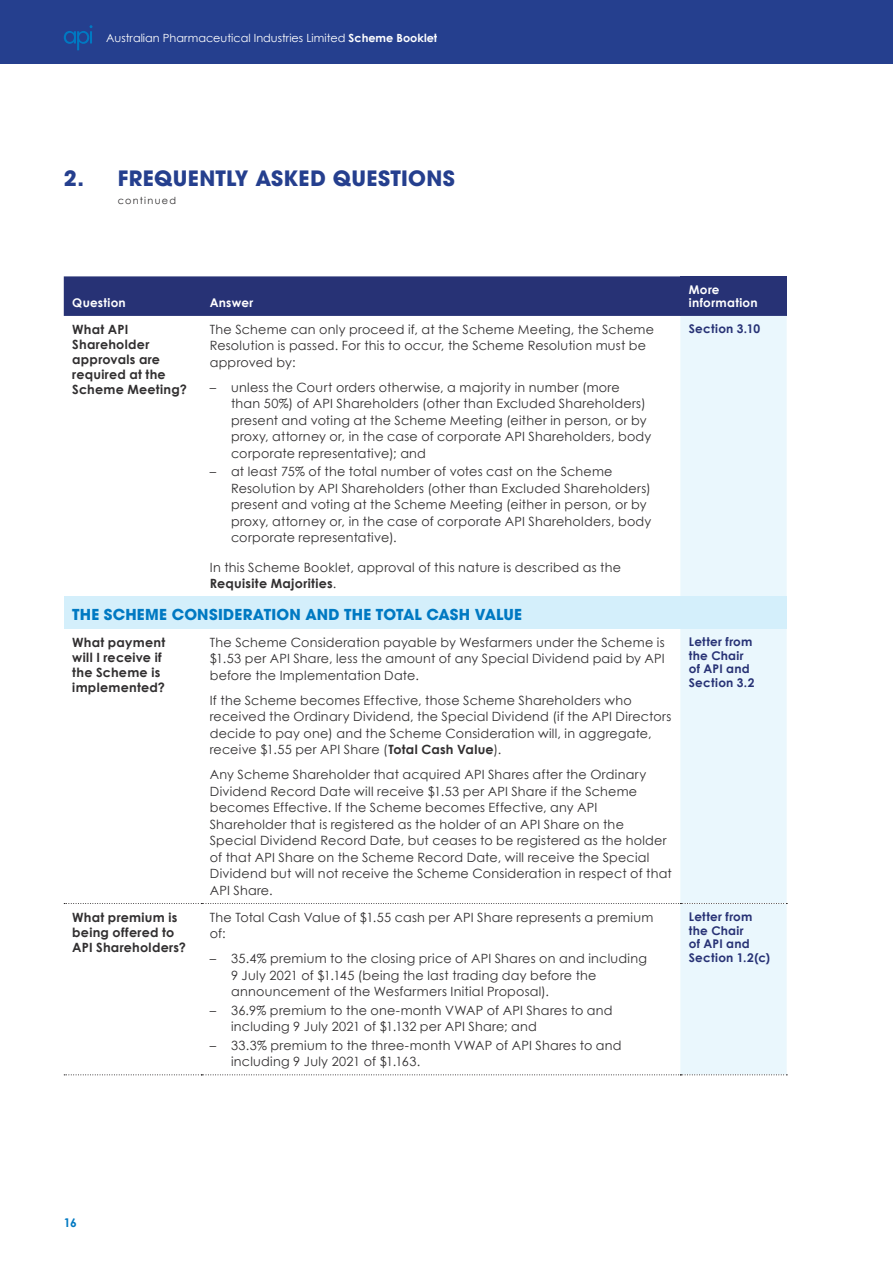
<style>
.page{position:relative;width:893px;height:1263px;background:#fff}
.page>*{position:absolute;margin:0;border:0;box-sizing:border-box;transform-origin:0 0}
.t1{font:700 21px "Avant Garde";letter-spacing:.015em;color:#253f8e}
.t2{font:700 15px "Avant Garde";letter-spacing:.01em;color:#0079c2}
.t3{font:12.75px/16.5px "Century Gothic";letter-spacing:.02em;color:#312f30}
.t4{font:700 12.75px/15px "Century Gothic";letter-spacing:.02em;color:#312f30}
.t5{font:700 12px/13.5px "Century Gothic";letter-spacing:.02em;color:#273275}
.t6{font:700 12px/13.5px "Century Gothic";letter-spacing:.025em;color:#fff}
.t7{font:700 12px "Century Gothic";color:#0079c2}
.t8{font:11.25px "Century Gothic";color:#fff}
.t9{font:9.75px "Century Gothic";letter-spacing:.125em;color:#312f30}
.s1{font-weight:700}
</style>
<div class="page">
<div style="left:0;top:0;width:893px;height:64px;background:#253f8e"></div>
<svg style="left:64px;top:25px;width:28px;height:25px"></svg>
<div style="left:64px;top:276px;width:616px;height:40px;background:#273275"></div>
<div style="left:680px;top:276px;width:107px;height:40px;background:#273275"></div>
<div style="left:680px;top:316px;width:107px;height:758px;background:#eaf7fd"></div>
<div style="left:64px;top:596px;width:723px;height:33px;background:#d4effb"></div>
<svg style="left:64px;top:903px;width:723px;height:1px"></svg>
<svg style="left:64px;top:1074px;width:723px;height:1px"></svg>
<p class="t8" style="left:106px;top:31px;width:332px">Australian Pharmaceutical Industries Limited <span class="s1">Scheme Booklet</span></p>
<h1 class="t1" style="left:64px;top:164px;width:393px">2. FREQUENTLY ASKED QUESTIONS</h1>
<p class="t9" style="left:118px;top:194px;width:60px">continued</p>
<p class="t6" style="left:72px;top:296px;width:55px">Question</p>
<p class="t6" style="left:210px;top:296px;width:45px">Answer</p>
<p class="t4" style="left:72px;top:321px;width:116px">What API<br>Shareholder approvals are required at the<br>Scheme Meeting?</p>
<p class="t3" style="left:210px;top:321px;width:446px">The Scheme can only proceed if, at the Scheme Meeting, the Scheme<br>Resolution is passed. For this to occur, the Scheme Resolution must be approved by:</p>
<p class="t3" style="left:231px;top:379px;width:422px;text-indent:-21px">– unless the Court orders otherwise, a majority in number (more than 50%) of API Shareholders (other than Excluded Shareholders) present and voting at the Scheme Meeting (either in person, or by proxy, attorney or, in the case of corporate API Shareholders, body corporate representative); and</p>
<p class="t3" style="left:231px;top:463px;width:422px;text-indent:-21px">– at least 75% of the total number of votes cast on the Scheme Resolution by API Shareholders (other than Excluded Shareholders) present and voting at the Scheme Meeting (either in person, or by proxy, attorney or, in the case of corporate API Shareholders, body corporate representative).</p>
<p class="t3" style="left:210px;top:558px;width:413px">In this Scheme Booklet, approval of this nature is described as the<br><span class="s1">Requisite Majorities</span>.</p>
<p class="t2" style="left:72px;top:605px;width:451px">THE SCHEME CONSIDERATION AND THE TOTAL CASH VALUE</p>
<p class="t4" style="left:72px;top:634px;width:94px">What payment will I receive if the Scheme is implemented?</p>
<p class="t3" style="left:210px;top:634px;width:456px;text-align:justify">The Scheme Consideration payable by Wesfarmers under the Scheme is $1.53 per API Share, less the amount of any Special Dividend paid by API before the Implementation Date.</p>
<p class="t3" style="left:210px;top:692px;width:463px">If the Scheme becomes Effective, those Scheme Shareholders who received the Ordinary Dividend, the Special Dividend (if the API Directors decide to pay one) and the Scheme Consideration will, in aggregate, receive $1.55 per API Share (<span class="s1">Total Cash Value</span>).</p>
<p class="t3" style="left:210px;top:766px;width:464px">Any Scheme Shareholder that acquired API Shares after the Ordinary Dividend Record Date will receive $1.53 per API Share if the Scheme becomes Effective. If the Scheme becomes Effective, any API Shareholder that is registered as the holder of an API Share on the Special Dividend Record Date, but ceases to be registered as the holder of that API Share on the Scheme Record Date, will receive the Special Dividend but will not receive the Scheme Consideration in respect of that API Share.</p>
<p class="t4" style="left:72px;top:909px;width:115px">What premium is being offered to<br>API Shareholders?</p>
<p class="t3" style="left:210px;top:908px;width:445px">The Total Cash Value of $1.55 cash per API Share represents a premium of:</p>
<p class="t3" style="left:231px;top:950px;width:418px;text-indent:-21px">– 35.4% premium to the closing price of API Shares on and including<br>9 July 2021 of $1.145 (being the last trading day before the announcement of the Wesfarmers Initial Proposal).</p>
<p class="t3" style="left:231px;top:1002px;width:383px;text-indent:-21px">– 36.9% premium to the one-month VWAP of API Shares to and including 9 July 2021 of $1.132 per API Share; and</p>
<p class="t3" style="left:231px;top:1037px;width:392px;text-indent:-21px">– 33.3% premium to the three-month VWAP of API Shares to and including 9 July 2021 of $1.163.</p>
<p class="t6" style="left:689px;top:282px;width:70px">More information</p>
<p class="t5" style="left:689px;top:322px;width:73px">Section 3.10</p>
<p class="t5" style="left:689px;top:635px;width:67px">Letter from the Chair of API and<br>Section 3.2</p>
<p class="t5" style="left:689px;top:910px;width:83px">Letter from the Chair<br>of API and<br>Section 1.2(c)</p>
<p class="t7" style="left:64px;top:1215px;width:14px">16</p>
</div>
